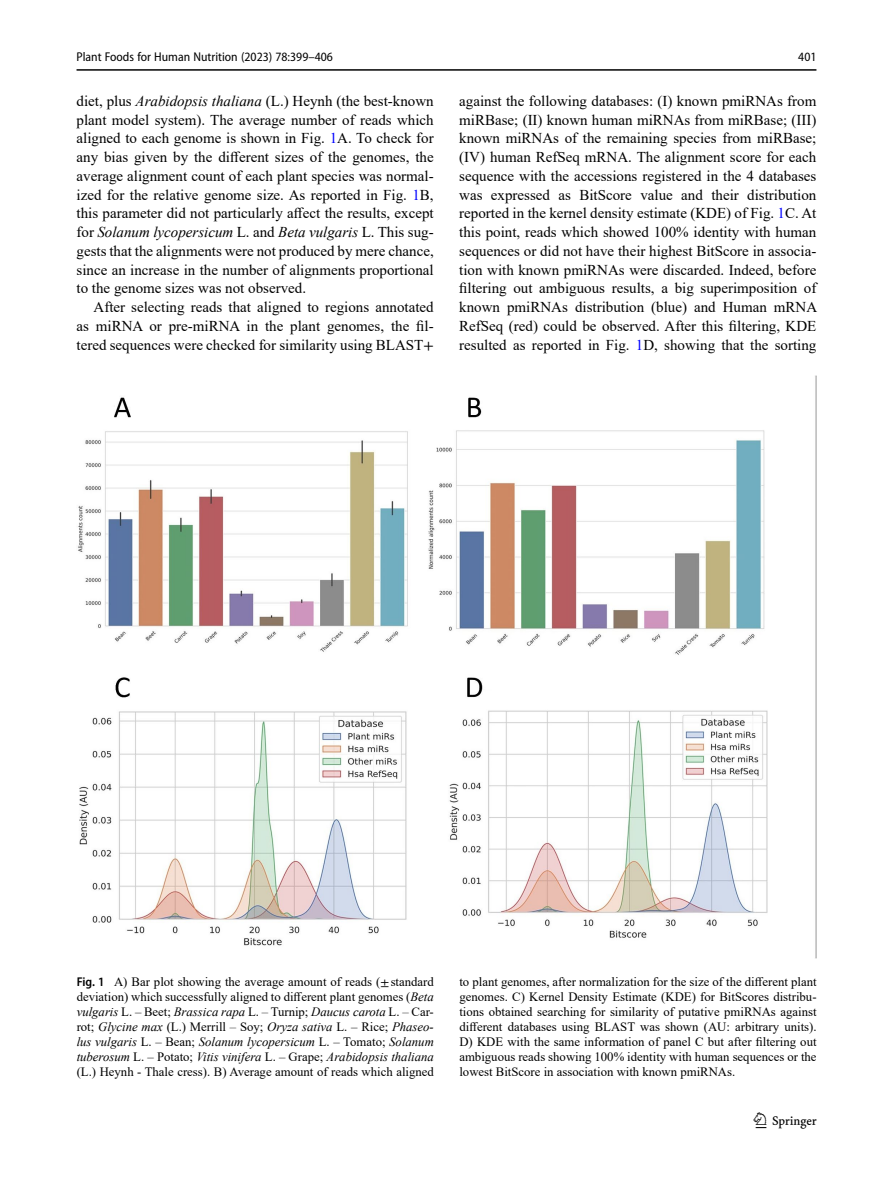
<style>
.page{position:relative;width:893px;height:1187px;background:#fff}
.page>*{position:absolute;margin:0;border:0;box-sizing:border-box;transform-origin:0 0}
.t1{font:22.5px "Springnew";color:#000}
.Body_Text_Indent{font:15px/18.8px "Times New Roman";color:#000;text-align:justify}
.Figure_Caption{font:12.75px/15px "Times New Roman";color:#000;text-align:justify}
.t2{font:semi-condensed 12.75px "Myriad Pro";color:#000}
.s1{font-style:italic}
.s2{color:#00f}
.s3{font-family:"STIX"}
.s4{font-family:"Myriad Pro";font-weight:600;font-stretch:semi-condensed}
</style>
<div class="page">
<hr style="left:77px;top:69px;width:739px;height:2px;background:#000">
<img style="left:78px;top:375px;width:739px;height:583px">
<p class="t2" style="left:77px;top:49px;width:258px">Plant Foods for Human Nutrition (2023) 78:399–406</p>
<p class="Body_Text_Indent" style="left:77px;top:91px;width:359px">diet, plus <span class="s1">Arabidopsis thaliana</span> (L.) Heynh (the best-known plant model system). The average number of reads which aligned to each genome is shown in Fig. <span class="s2">1</span>A. To check for any bias given by the different sizes of the genomes, the average alignment count of each plant species was normal&shy;ized for the relative genome size. As reported in Fig. <span class="s2">1</span>B, this parameter did not particularly affect the results, except for <span class="s1">Solanum lycopersicum</span> L. and <span class="s1">Beta vulgaris</span> L. This sug&shy;gests that the alignments were not produced by mere chance, since an increase in the number of alignments proportional to the genome sizes was not observed.</p>
<p class="Body_Text_Indent" style="left:77px;top:297px;width:359px;text-indent:17px">After selecting reads that aligned to regions annotated as miRNA or pre-miRNA in the plant genomes, the fil&shy;tered sequences were checked for similarity using BLAST<span class="s3">+</span></p>
<p class="t2" style="left:798px;top:49px;width:20px">401</p>
<p class="Body_Text_Indent" style="left:459px;top:91px;width:360px">against the following databases: (I) known pmiRNAs from miRBase; (II) known human miRNAs from miRBase; (III) known miRNAs of the remaining species from miRBase; (IV) human RefSeq mRNA. The alignment score for each sequence with the accessions registered in the 4 databases was expressed as BitScore value and their distribution reported in the kernel density estimate (KDE) of Fig. <span class="s2">1</span>C. At this point, reads which showed 100% identity with human sequences or did not have their highest BitScore in associa&shy;tion with known pmiRNAs were discarded. Indeed, before filtering out ambiguous results, a big superimposition of known pmiRNAs distribution (blue) and Human mRNA RefSeq (red) could be observed. After this filtering, KDE resulted as reported in Fig. <span class="s2">1</span>D, showing that the sorting</p>
<p class="Figure_Caption" style="left:77px;top:973px;width:359px"><span class="s4">Fig. 1</span> A) Bar plot showing the average amount of reads (<span class="s3">±</span>standard deviation) which successfully aligned to different plant genomes (<span class="s1">Beta vulgaris</span> L. – Beet; <span class="s1">Brassica rapa</span> L. <span class="s1">–</span> Turnip; <span class="s1">Daucus carota</span> L. <span class="s1">–</span> Car&shy;rot; <span class="s1">Glycine max</span> (L.) Merrill <span class="s1">–</span> Soy; <span class="s1">Oryza sativa</span> L. – Rice; <span class="s1">Phaseo&shy;lus vulgaris</span> L. – Bean; <span class="s1">Solanum lycopersicum</span> L. – Tomato; <span class="s1">Solanum tuberosum</span> L. – Potato; <span class="s1">Vitis vinifera</span> L. – Grape; <span class="s1">Arabidopsis thaliana </span>(L.) Heynh - Thale cress). B) Average amount of reads which aligned</p>
<p class="Figure_Caption" style="left:459px;top:973px;width:359px">to plant genomes, after normalization for the size of the different plant genomes. C) Kernel Density Estimate (KDE) for BitScores distribu&shy;tions obtained searching for similarity of putative pmiRNAs against different databases using BLAST was shown (AU: arbitrary units).<br>D) KDE with the same information of panel C but after filtering out ambiguous reads showing 100% identity with human sequences or the lowest BitScore in association with known pmiRNAs.</p>
<h1 class="t1" style="left:756px;top:1107px;width:63px">1 3</h1>
</div>
